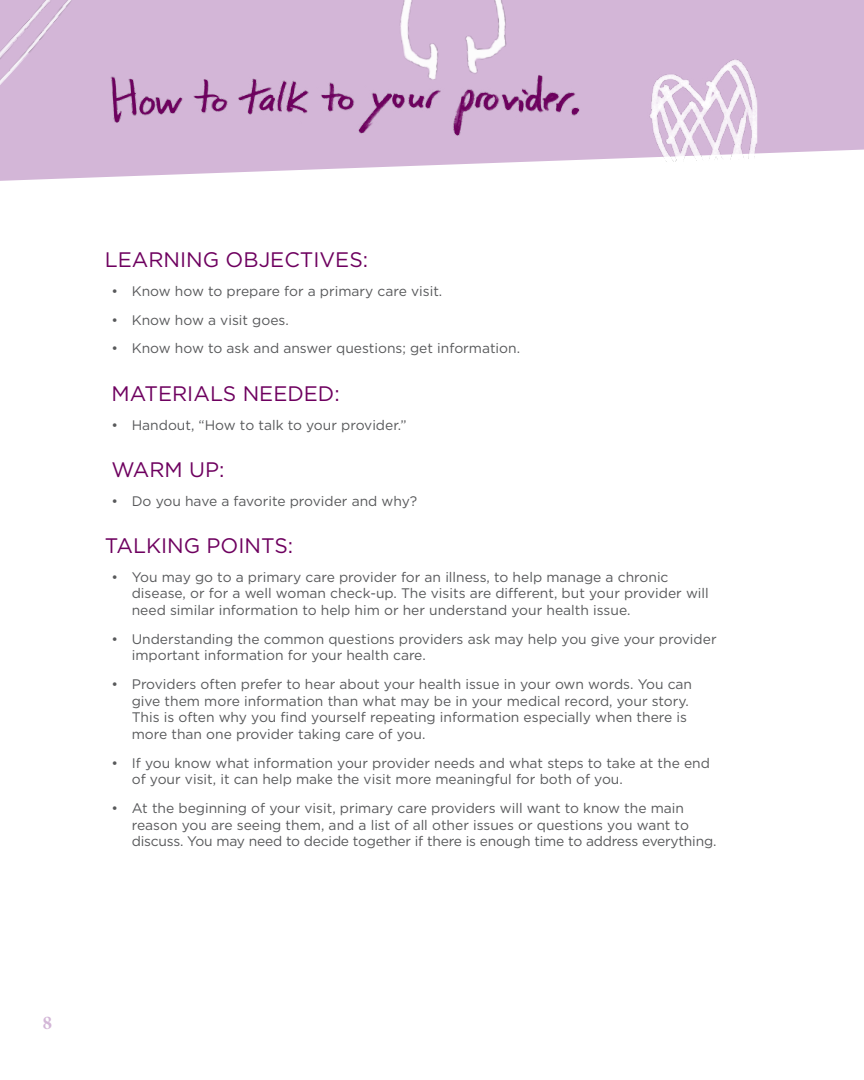
<style>
.page{position:relative;width:864px;height:1080px;background:#fff}
.page>*{position:absolute;margin:0;border:0;box-sizing:border-box;transform-origin:0 0}
.t1{font:21px "Gotham";color:#6e005f}
.t2{font:900 18.75px "Californian FB";color:#d3b6d7}
.t3{font:13.8px/16.6px "Gotham";color:#58595b}
</style>
<div class="page">
<div style="left:0;top:0;width:864px;height:114px;background:#d3b6d7"></div>
<svg style="left:0;top:114px;width:864px;height:67px;fill:#d3b6d7"></svg>
<img style="left:98px;top:67px;width:84px;height:57px">
<img style="left:315px;top:124px;width:130px;height:12px">
<img style="left:445px;top:132px;width:150px;height:4px">
<img style="left:182px;top:67px;width:141px;height:57px">
<img style="left:323px;top:0;width:342px;height:132px">
<img style="left:0;top:0;width:79px;height:85px">
<img style="left:634px;top:59px;width:123px;height:104px">
<h1 class="t1" style="left:105px;top:246px;width:265px">LEARNING OBJECTIVES:</h1>
<p class="t3" style="left:112px;top:282px;width:332px">• Know how to prepare for a primary care visit.</p>
<p class="t3" style="left:112px;top:311px;width:179px">• Know how a visit goes.</p>
<p class="t3" style="left:112px;top:340px;width:410px">• Know how to ask and answer questions; get information.</p>
<h1 class="t1" style="left:112px;top:380px;width:230px">MATERIALS NEEDED:</h1>
<p class="t3" style="left:112px;top:416px;width:297px">• Handout, “How to talk to your provider.”</p>
<h1 class="t1" style="left:112px;top:456px;width:114px">WARM UP:</h1>
<p class="t3" style="left:112px;top:492px;width:307px">• Do you have a favorite provider and why?</p>
<h1 class="t1" style="left:105px;top:532px;width:190px">TALKING POINTS:</h1>
<p class="t3" style="left:132px;top:568px;width:579px;text-indent:-20px">• You may go to a primary care provider for an illness, to help manage a chronic disease, or for a well woman check-up. The visits are different, but your provider will need similar information to help him or her understand your health issue.</p>
<p class="t3" style="left:132px;top:630px;width:586px;text-indent:-20px">• Understanding the common questions providers ask may help you give your provider important information for your health care.</p>
<p class="t3" style="left:132px;top:676px;width:562px;text-indent:-20px">• Providers often prefer to hear about your health issue in your own words. You can give them more information than what may be in your medical record, your story.<br>This is often why you find yourself repeating information especially when there is more than one provider taking care of you.</p>
<p class="t3" style="left:132px;top:754px;width:580px;text-indent:-20px">• If you know what information your provider needs and what steps to take at the end of your visit, it can help make the visit more meaningful for both of you.</p>
<p class="t3" style="left:132px;top:800px;width:586px;text-indent:-20px">• At the beginning of your visit, primary care providers will want to know the main reason you are seeing them, and a list of all other issues or questions you want to discuss. You may need to decide together if there is enough time to address everything.</p>
<h2 class="t2" style="left:43px;top:1012px;width:10px">8</h2>
</div>
